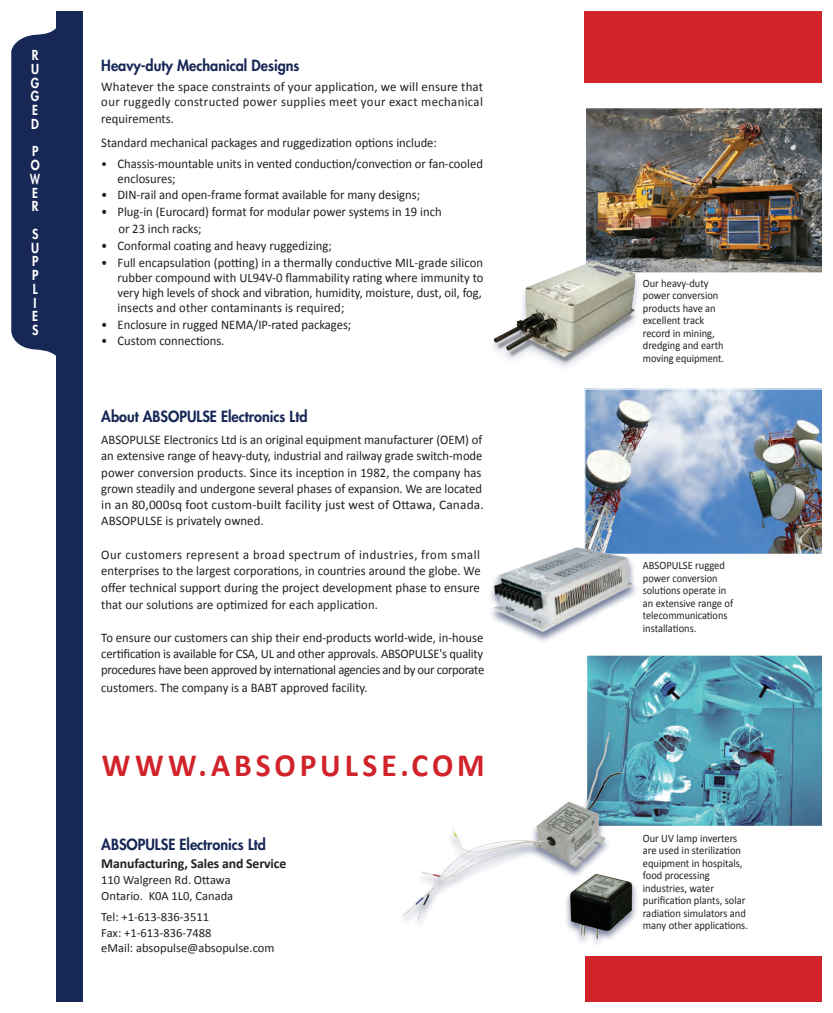
<style>
.page{position:relative;width:833px;height:1013px;background:#fff}
.page>*{position:absolute;margin:0;border:0;box-sizing:border-box;transform-origin:0 0}
.t1{font:700 32.5px "Calibri";letter-spacing:.125em;color:#d1232a}
.t2{font:800 15px "Futura";color:#172756;scale:.96 1}
.t3{font:700 13.75px "Calibri";letter-spacing:-.01em;color:#231f20}
.t4{font:800 13.5px "Futura";color:#fff;scale:.9 1}
.t5{font:800 13.5px "Futura";color:#fff;scale:.85 1}
.t6{font:800 13.5px "Futura";color:#fff;scale:.75 1}
.t7{font:13.12px/16.2px "Calibri";color:#231f20;scale:.96 1}
.t8{font:13.12px/15px "Calibri";color:#231f20}
.t9{font:12.5px "Calibri";color:#231f20}
.t10{font:11.25px/12.5px "Calibri";color:#231f20;scale:.93 1}
.s1{font-size:12.5px}
</style>
<div class="page">
<img style="left:586px;top:390px;width:236px;height:163px">
<div style="left:584px;top:388px;width:248px;height:167px;border:1px solid #fff"></div>
<img style="left:588px;top:656px;width:234px;height:169px">
<div style="left:586px;top:654px;width:246px;height:173px;border:1px solid #fff"></div>
<div style="left:584px;top:11px;width:248px;height:72px;background:#d1232a"></div>
<div style="left:585px;top:956px;width:247px;height:45px;background:#d1232a"></div>
<img style="left:586px;top:108px;width:236px;height:165px">
<div style="left:487px;top:261px;width:155px;height:112px;background:#fff"></div>
<img style="left:492px;top:260px;width:145px;height:105px">
<div style="left:398px;top:732px;width:229px;height:198px;background:#172756;opacity:.6"></div>
<img style="left:398px;top:729px;width:227px;height:195px">
<img style="left:563px;top:870px;width:73px;height:71px">
<img style="left:491px;top:538px;width:152px;height:102px">
<div style="left:822px;top:0;width:10px;height:1012px;background:#fff"></div>
<div style="left:56px;top:11px;width:26px;height:990px;background:#172756"></div>
<svg style="left:11px;top:28px;width:45px;height:328px;background:#263561"></svg>
<p class="t4" style="left:32px;top:46px;width:9px">R</p>
<p class="t4" style="left:31px;top:60px;width:10px">U</p>
<p class="t5" style="left:31px;top:74px;width:11px">G</p>
<p class="t5" style="left:31px;top:87px;width:11px">G</p>
<p class="t4" style="left:32px;top:101px;width:8px">E</p>
<p class="t4" style="left:31px;top:115px;width:10px">D</p>
<p class="t4" style="left:32px;top:142px;width:9px">P</p>
<p class="t5" style="left:31px;top:156px;width:12px">O</p>
<p class="t6" style="left:30px;top:170px;width:15px">W</p>
<p class="t4" style="left:32px;top:184px;width:8px">E</p>
<p class="t4" style="left:32px;top:197px;width:9px">R</p>
<p class="t4" style="left:32px;top:225px;width:9px">S</p>
<p class="t4" style="left:31px;top:239px;width:10px">U</p>
<p class="t4" style="left:32px;top:252px;width:9px">P</p>
<p class="t4" style="left:32px;top:266px;width:9px">P</p>
<p class="t4" style="left:33px;top:280px;width:7px">L</p>
<p class="t4" style="left:34px;top:293px;width:5px">I</p>
<p class="t4" style="left:32px;top:307px;width:8px">E</p>
<p class="t4" style="left:32px;top:321px;width:9px">S</p>
<p class="t2" style="left:101px;top:55px;width:208px">Heavy-duty Mechanical Designs</p>
<p class="t8" style="left:101px;top:79px;width:383px">Whatever the space constraints of your application, we will ensure that our ruggedly constructed power supplies meet your exact mechanical</p>
<p class="t7" style="left:101px;top:109px;width:77px">requirements.</p>
<p class="t7" style="left:101px;top:134px;width:351px">Standard mechanical packages and ruggedization options include:</p>
<p class="t7" style="left:118px;top:155px;width:382px;line-height:15px;text-indent:-16px"><span class="s1">•</span> Chassis-mountable units in vented conduction/convection or fan-cooled enclosures;</p>
<p class="t7" style="left:101px;top:186px;width:333px">• DIN-rail and open-frame format available for many designs;</p>
<p class="t7" style="left:101px;top:203px;width:356px">• Plug-in (Eurocard) format for modular power systems in 19 inch</p>
<p class="t7" style="left:118px;top:220px;width:88px">or 23 inch racks;</p>
<p class="t7" style="left:101px;top:237px;width:241px">• Conformal coating and heavy ruggedizing;</p>
<p class="t7" style="left:118px;top:254px;width:383px;line-height:15px;text-indent:-16px">• Full encapsulation (potting) in a thermally conductive MIL-grade silicon rubber compound with UL94V-0 flammability rating where immunity to very high levels of shock and vibration, humidity, moisture, dust, oil, fog, insects and other contaminants is required;</p>
<p class="t7" style="left:101px;top:315px;width:262px">• Enclosure in rugged NEMA/IP-rated packages;</p>
<p class="t7" style="left:101px;top:332px;width:130px">• Custom connections.</p>
<p class="t2" style="left:101px;top:406px;width:216px">About ABSOPULSE Electronics Ltd</p>
<p class="t7" style="left:101px;top:431px;width:400px">ABSOPULSE Electronics Ltd is an original equipment manufacturer (OEM) of an extensive range of heavy-duty, industrial and railway grade switch-mode power conversion products. Since its inception in 1982, the company has grown steadily and undergone several phases of expansion. We are located in an 80,000sq foot custom-built facility just west of Ottawa, Canada.<br>ABSOPULSE is privately owned.</p>
<p class="t7" style="left:101px;top:546px;width:396px;text-align:justify">Our customers represent a broad spectrum of industries, from small enterprises to the largest corporations, in countries around the globe. We offer technical support during the project development phase to ensure</p>
<p class="t7" style="left:101px;top:596px;width:290px">that our solutions are optimized for each application.</p>
<p class="t7" style="left:101px;top:628px;width:400px;text-align:justify">To ensure our customers can ship their end-products world-wide, in-house certification is available for CSA, UL and other approvals. ABSOPULSE's quality procedures have been approved by international agencies and by our corporate</p>
<p class="t7" style="left:101px;top:678px;width:279px">customers. The company is a BABT approved facility.</p>
<p class="t1" style="left:102px;top:745px;width:384px">WWW.ABSOPULSE.COM</p>
<p class="t2" style="left:101px;top:834px;width:173px">ABSOPULSE Electronics Ltd</p>
<p class="t3" style="left:101px;top:855px;width:186px">Manufacturing, Sales and Service</p>
<p class="t9" style="left:101px;top:872px;width:131px">110 Walgreen Rd. Ottawa</p>
<p class="t9" style="left:101px;top:887px;width:133px">Ontario. K0A 1L0, Canada</p>
<p class="t9" style="left:101px;top:909px;width:109px">Tel: +1-613-836-3511</p>
<p class="t9" style="left:101px;top:924px;width:112px">Fax: +1-613-836-7488</p>
<p class="t9" style="left:101px;top:940px;width:175px">eMail: absopulse@absopulse.com</p>
<p class="t10" style="left:642px;top:276px;width:89px">Our heavy-duty power conversion products have an excellent track record in mining, dredging and earth moving equipment.</p>
<p class="t10" style="left:642px;top:559px;width:99px">ABSOPULSE rugged power conversion solutions operate in an extensive range of telecommunications installations.</p>
<p class="t10" style="left:642px;top:831px;width:115px">Our UV lamp inverters are used in sterilization equipment in hospitals, food processing industries, water purification plants, solar radiation simulators and many other applications.</p>
</div>
